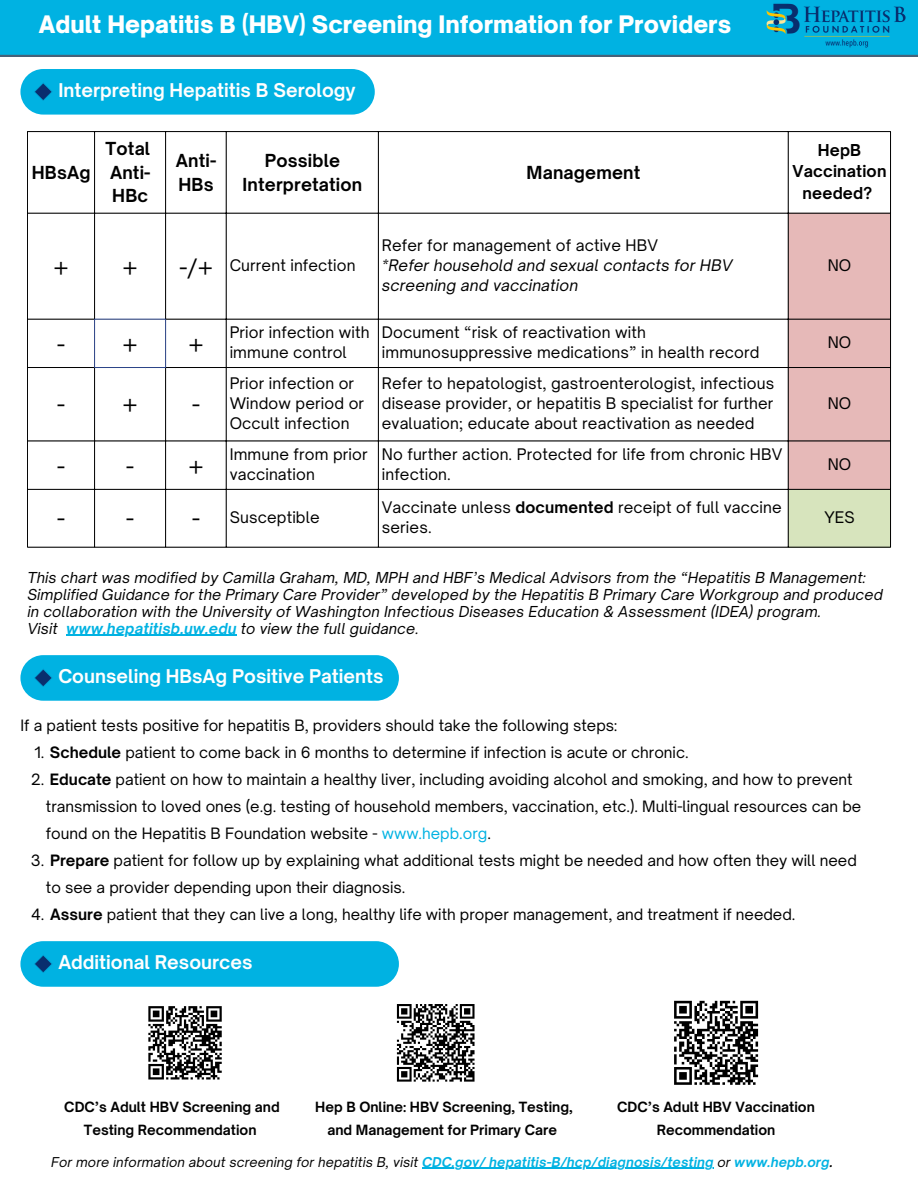
<style>
.page{position:relative;width:918px;height:1188px;background:#fff}
.page>*{position:absolute;margin:0;border:0;box-sizing:border-box;transform-origin:0 0}
.t1{font:900 23.1px "Open Sauce One";color:#fff}
.t2{font:22.95px "Open Sauce One";color:#000}
.t3{font:700 18.15px "Open Sauce One";color:#fffefe}
.t4{font:700 17.25px/23.4px "Open Sauce One";letter-spacing:.01em;color:#000}
.t5{font:700 15.75px/21.1px "Open Sauce One";letter-spacing:.01em;color:#000;text-align:center}
.t6{font:15.3px/20.1px "Open Sauce One";letter-spacing:.01em;color:#000}
.t7{font:italic 15.3px/20.1px "Open Sauce One";letter-spacing:.01em;color:#000}
.t8{font:15px/27px "Open Sauce One";color:#000}
.t9{font:italic 14.4px/16.8px "Open Sauce One";letter-spacing:.01em;color:#000}
.t10{font:700 13.5px/23.7px "Open Sauce One";color:#000;text-align:center}
.t11{font:italic 13.05px "Open Sauce One";letter-spacing:.01em;color:#000}
.s1{font-weight:700}
.s2{font-weight:700;color:#00b2e2}
.s3{color:#00b2e2}
</style>
<div class="page">
<div style="left:0;top:0;width:918px;height:57px;background:#00b2e2"></div>
<img style="left:763px;top:0;width:148px;height:52px">
<div style="left:20px;top:69px;width:355px;height:46px;background:#00b2e2;border-radius:23px"></div>
<svg style="left:34px;top:83px;width:18px;height:18px"></svg>
<div style="left:789px;top:214px;width:101px;height:275px;background:#e6b9b8"></div>
<div style="left:788px;top:489px;width:103px;height:58px;background:#d7e4bd"></div>
<hr style="left:27px;top:132px;width:1px;height:415px;background:#000">
<hr style="left:94px;top:132px;width:1px;height:187px;background:#000">
<hr style="left:94px;top:368px;width:1px;height:179px;background:#000">
<hr style="left:165px;top:132px;width:1px;height:187px;background:#000">
<hr style="left:165px;top:368px;width:1px;height:179px;background:#000">
<hr style="left:226px;top:132px;width:1px;height:415px;background:#000">
<hr style="left:378px;top:132px;width:1px;height:415px;background:#000">
<hr style="left:788px;top:132px;width:1px;height:415px;background:#000">
<hr style="left:890px;top:132px;width:1px;height:415px;background:#000">
<hr style="left:27px;top:131px;width:864px;height:1px;background:#000">
<hr style="left:27px;top:213px;width:864px;height:1px;background:#000">
<hr style="left:27px;top:319px;width:67px;height:1px;background:#000">
<hr style="left:166px;top:319px;width:725px;height:1px;background:#000">
<hr style="left:27px;top:367px;width:67px;height:1px;background:#000">
<hr style="left:166px;top:367px;width:725px;height:1px;background:#000">
<hr style="left:27px;top:441px;width:864px;height:1px;background:#000">
<hr style="left:27px;top:489px;width:864px;height:1px;background:#000">
<hr style="left:27px;top:547px;width:864px;height:1px;background:#000">
<hr style="left:94px;top:319px;width:1px;height:48px;background:#2c4488">
<hr style="left:165px;top:319px;width:1px;height:48px;background:#2c4488">
<hr style="left:94px;top:319px;width:72px;height:1px;background:#2c4488">
<hr style="left:94px;top:367px;width:72px;height:1px;background:#2c4488">
<hr style="left:66px;top:635px;width:171px;height:1px;background:#00b2e2">
<div style="left:20px;top:655px;width:379px;height:46px;background:#00b2e2;border-radius:23px"></div>
<svg style="left:34px;top:669px;width:18px;height:18px"></svg>
<hr style="left:422px;top:1168px;width:292px;height:1px;background:#00b2e2">
<div style="left:20px;top:941px;width:379px;height:46px;background:#00b2e2;border-radius:23px"></div>
<svg style="left:34px;top:955px;width:18px;height:18px"></svg>
<svg style="left:674px;top:1000px;width:85px;height:85px"></svg>
<svg style="left:396px;top:1004px;width:79px;height:78px"></svg>
<svg style="left:148px;top:1006px;width:74px;height:74px"></svg>
<h1 class="t1" style="left:39px;top:10px;width:694px">Adult Hepatitis B (HBV) Screening Information for Providers</h1>
<p class="t3" style="left:58px;top:79px;width:299px">Interpreting Hepatitis B Serology</p>
<p class="t4" style="left:32px;top:160px;width:60px">HBsAg</p>
<h2 class="t4" style="left:106px;top:137px;width:46px">Total</h2>
<p class="t4" style="left:110px;top:160px;width:42px">Anti-<br>HBc</p>
<p class="t4" style="left:176px;top:149px;width:42px">Anti-<br>HBs</p>
<p class="t4" style="left:243px;top:149px;width:121px;text-align:center">Possible<br>Interpretation</p>
<p class="t4" style="left:527px;top:160px;width:115px">Management</p>
<p class="t5" style="left:793px;top:140px;width:95px">HepB<br>Vaccination needed?</p>
<p class="t2" style="left:54px;top:253px;width:16px">+</p>
<p class="t2" style="left:123px;top:253px;width:16px">+</p>
<p class="t2" style="left:179px;top:253px;width:35px">-/+</p>
<p class="t6" style="left:230px;top:255px;width:127px">Current infection</p>
<p class="t6" style="left:382px;top:235px;width:278px">Refer for management of active HBV</p>
<p class="t7" style="left:382px;top:255px;width:352px">*Refer household and sexual contacts for HBV screening and vaccination</p>
<p class="t6" style="left:828px;top:255px;width:25px">NO</p>
<p class="t2" style="left:57px;top:330px;width:9px">-</p>
<p class="t2" style="left:123px;top:330px;width:16px">+</p>
<p class="t2" style="left:189px;top:330px;width:16px">+</p>
<p class="t2" style="left:57px;top:390px;width:9px">-</p>
<p class="t2" style="left:123px;top:390px;width:16px">+</p>
<p class="t2" style="left:192px;top:390px;width:9px">-</p>
<p class="t2" style="left:57px;top:452px;width:9px">-</p>
<p class="t2" style="left:126px;top:452px;width:9px">-</p>
<p class="t2" style="left:189px;top:452px;width:16px">+</p>
<p class="t6" style="left:230px;top:322px;width:141px">Prior infection with immune control</p>
<p class="t6" style="left:382px;top:322px;width:379px">Document “risk of reactivation with immunosuppressive medications” in health record</p>
<p class="t6" style="left:828px;top:332px;width:25px">NO</p>
<p class="t6" style="left:230px;top:373px;width:126px">Prior infection or</p>
<p class="t6" style="left:230px;top:393px;width:136px">Window period or</p>
<p class="t6" style="left:230px;top:413px;width:121px">Occult infection</p>
<p class="t6" style="left:382px;top:373px;width:394px;text-align:justify">Refer to hepatologist, gastroenterologist, infectious disease provider, or hepatitis B specialist for further evaluation; educate about reactivation as needed</p>
<p class="t6" style="left:828px;top:393px;width:25px">NO</p>
<p class="t6" style="left:230px;top:444px;width:139px">Immune from prior vaccination</p>
<p class="t6" style="left:382px;top:444px;width:402px">No further action. Protected for life from chronic HBV infection.</p>
<p class="t6" style="left:828px;top:454px;width:25px">NO</p>
<p class="t2" style="left:57px;top:504px;width:9px">-</p>
<p class="t2" style="left:126px;top:504px;width:9px">-</p>
<p class="t2" style="left:192px;top:504px;width:9px">-</p>
<p class="t6" style="left:230px;top:507px;width:92px">Susceptible</p>
<p class="t6" style="left:382px;top:497px;width:401px">Vaccinate unless <span class="s1">documented</span> receipt of full vaccine series.</p>
<p class="t6" style="left:824px;top:507px;width:32px">YES</p>
<p class="t9" style="left:27px;top:569px;width:857px">This chart was modified by Camilla Graham, MD, MPH and HBF’s Medical Advisors from the “Hepatitis B Management:<br>Simplified Guidance for the Primary Care Provider” developed by the Hepatitis B Primary Care Workgroup and produced in collaboration with the University of Washington Infectious Diseases Education &amp; Assessment (IDEA) program.<br>Visit</p>
<p class="t9" style="left:66px;top:620px;width:354px"><span class="s2">www.hepatitisb.uw.edu</span> to view the full guidance.</p>
<h4 class="t3" style="left:58px;top:665px;width:327px">Counseling HBsAg Positive Patients</h4>
<p class="t8" style="left:20px;top:712px;width:598px">If a patient tests positive for hepatitis B, providers should take the following steps:</p>
<h2 class="t8" style="left:34px;top:739px;width:656px">1. <span class="s1">Schedule</span> patient to come back in 6 months to determine if infection is acute or chronic.</h2>
<h4 class="t8" style="left:46px;top:766px;width:817px;text-indent:-15px">2. <span class="s1">Educate</span> patient on how to maintain a healthy liver, including avoiding alcohol and smoking, and how to prevent transmission to loved ones (e.g. testing of household members, vaccination, etc.). Multi-lingual resources can be found on the Hepatitis B Foundation website - <span class="s3">www.hepb.org</span>.</h4>
<p class="t8" style="left:46px;top:847px;width:812px;text-indent:-15px">3. <span class="s1">Prepare</span> patient for follow up by explaining what additional tests might be needed and how often they will need to see a provider depending upon their diagnosis.</p>
<p class="t8" style="left:31px;top:901px;width:766px">4. <span class="s1">Assure</span> patient that they can live a long, healthy life with proper management, and treatment if needed.</p>
<p class="t3" style="left:58px;top:951px;width:196px">Additional Resources</p>
<p class="t10" style="left:64px;top:1095px;width:217px">CDC’s Adult HBV Screening and<br>Testing Recommendation</p>
<p class="t10" style="left:315px;top:1095px;width:259px">Hep B Online: HBV Screening, Testing, and Management for Primary Care</p>
<h2 class="t10" style="left:617px;top:1095px;width:199px">CDC’s Adult HBV Vaccination<br>Recommendation</h2>
<p class="t11" style="left:51px;top:1154px;width:783px">For more information about screening for hepatitis B, visit <span class="s2">CDC.gov/ hepatitis-B/hcp/diagnosis/testing</span> or <span class="s2">www.hepb.org</span><span class="s1">.</span></p>
</div>
